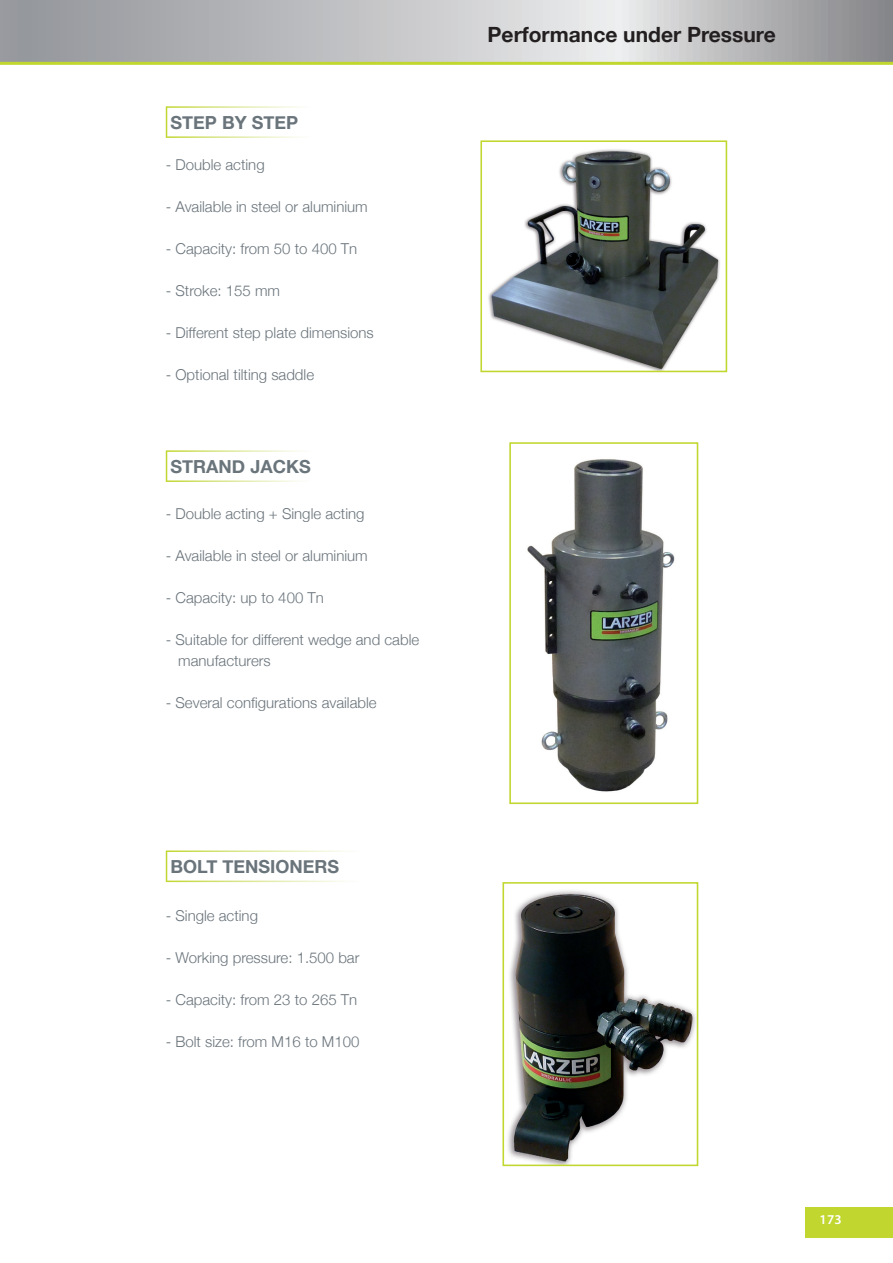
<style>
.page{position:relative;width:893px;height:1263px;background:#fff}
.page>*{position:absolute;margin:0;border:0;box-sizing:border-box;transform-origin:0 0}
.t1{font:700 21px "Helvetica Neue";color:#231f20}
.t2{font:700 18px "Helvetica Neue";color:#6a747b}
.t3{font:300 15px/21px "Helvetica Neue";color:#6a747b}
.t4{font:600 13.5px "Myriad Pro";color:#fff}
</style>
<div class="page">
<div style="left:805px;top:1208px;width:88px;height:30px;background:#c1d72f"></div>
<svg style="left:166px;top:106px;width:133px;height:32px"></svg>
<svg style="left:166px;top:450px;width:135px;height:32px"></svg>
<img style="left:488px;top:149px;width:232px;height:220px">
<div style="left:480px;top:140px;width:247px;height:232px;border:2px solid #c1d72f"></div>
<img style="left:527px;top:459px;width:148px;height:333px">
<div style="left:509px;top:442px;width:189px;height:362px;border:2px solid #c1d72f"></div>
<svg style="left:166px;top:850px;width:181px;height:32px"></svg>
<img style="left:508px;top:890px;width:187px;height:273px">
<div style="left:502px;top:882px;width:196px;height:284px;border:2px solid #c1d72f"></div>
<svg style="left:0;top:0;width:893px;height:62px"></svg>
<hr style="left:0;top:62px;width:893px;height:3px;background:#c1d72f">
<p class="t2" style="left:171px;top:106px;width:129px">STEP BY STEP</p>
<p class="t3" style="left:166px;top:154px;width:100px">- Double acting</p>
<p class="t3" style="left:166px;top:196px;width:203px">- Available in steel or aluminium</p>
<p class="t3" style="left:166px;top:238px;width:193px">- Capacity: from 50 to 400 Tn</p>
<p class="t3" style="left:166px;top:280px;width:116px">- Stroke: 155 mm</p>
<p class="t3" style="left:166px;top:322px;width:210px">- Different step plate dimensions</p>
<p class="t3" style="left:166px;top:364px;width:150px">- Optional tilting saddle</p>
<p class="t2" style="left:171px;top:450px;width:142px">STRAND JACKS</p>
<p class="t3" style="left:166px;top:502px;width:200px">- Double acting + Single acting</p>
<p class="t3" style="left:166px;top:544px;width:203px">- Available in steel or aluminium</p>
<p class="t3" style="left:166px;top:586px;width:160px">- Capacity: up to 400 Tn</p>
<p class="t3" style="left:178px;top:628px;width:242px;text-indent:-13px">- Suitable for different wedge and cable manufacturers</p>
<p class="t3" style="left:166px;top:691px;width:212px">- Several configurations available</p>
<p class="t2" style="left:171px;top:850px;width:170px">BOLT TENSIONERS</p>
<p class="t3" style="left:166px;top:905px;width:94px">- Single acting</p>
<p class="t3" style="left:166px;top:947px;width:195px">- Working pressure: 1.500 bar</p>
<p class="t3" style="left:166px;top:989px;width:193px">- Capacity: from 23 to 265 Tn</p>
<p class="t3" style="left:166px;top:1031px;width:195px">- Bolt size: from M16 to M100</p>
<h1 class="t1" style="left:488px;top:16px;width:290px">Performance under Pressure</h1>
<p class="t4" style="left:820px;top:1211px;width:23px">173</p>
</div>
